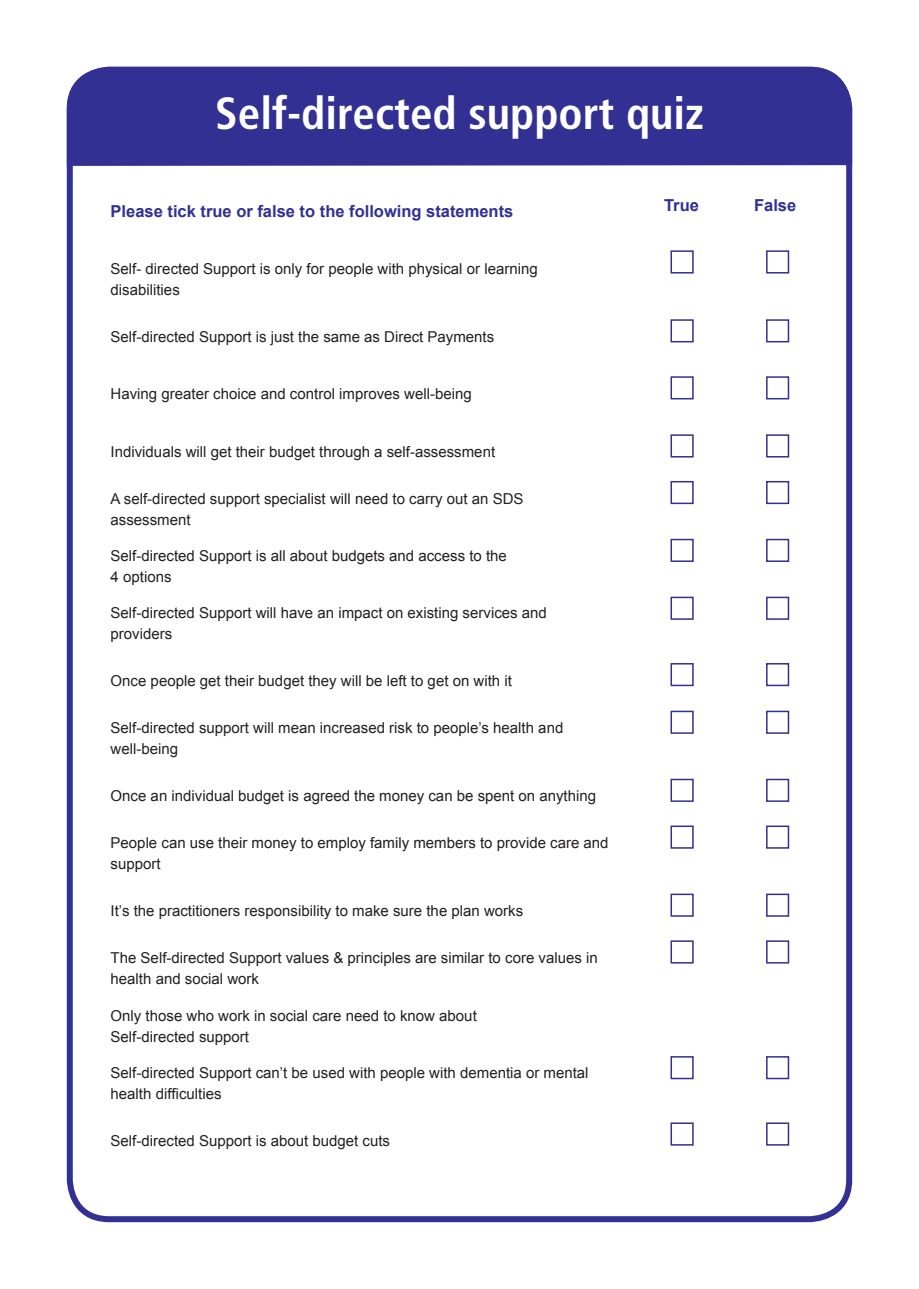
<style>
.page{position:relative;width:919px;height:1289px;background:#fff}
.page>*{position:absolute;margin:0;border:0;box-sizing:border-box;transform-origin:0 0}
.t1{font:700 condensed 45px "Frutiger LT Std";color:#fff}
.t2{font:700 16.5px "Arial";color:#323092}
.t3{font:15px/21px "Arial";color:#231f20}
</style>
<div class="page">
<div style="left:67px;top:67px;width:785px;height:1155px;border:6px solid #323092;border-radius:40px"></div>
<div style="left:67px;top:67px;width:785px;height:99px;background:#323092"></div>
<div style="left:670px;top:250px;width:23px;height:23px;border:2px solid #323092"></div>
<div style="left:670px;top:319px;width:23px;height:23px;border:2px solid #323092"></div>
<div style="left:670px;top:376px;width:23px;height:23px;border:2px solid #323092"></div>
<div style="left:670px;top:434px;width:23px;height:23px;border:2px solid #323092"></div>
<div style="left:670px;top:481px;width:23px;height:23px;border:2px solid #323092"></div>
<div style="left:670px;top:539px;width:23px;height:23px;border:2px solid #323092"></div>
<div style="left:670px;top:596px;width:23px;height:24px;border:2px solid #323092"></div>
<div style="left:670px;top:663px;width:23px;height:23px;border:2px solid #323092"></div>
<div style="left:670px;top:710px;width:23px;height:23px;border:2px solid #323092"></div>
<div style="left:670px;top:778px;width:23px;height:23px;border:2px solid #323092"></div>
<div style="left:670px;top:825px;width:23px;height:23px;border:2px solid #323092"></div>
<div style="left:670px;top:893px;width:23px;height:23px;border:2px solid #323092"></div>
<div style="left:670px;top:940px;width:23px;height:23px;border:2px solid #323092"></div>
<div style="left:670px;top:1056px;width:23px;height:23px;border:2px solid #323092"></div>
<div style="left:670px;top:1122px;width:23px;height:23px;border:2px solid #323092"></div>
<div style="left:766px;top:250px;width:23px;height:23px;border:2px solid #323092"></div>
<div style="left:766px;top:319px;width:23px;height:23px;border:2px solid #323092"></div>
<div style="left:766px;top:376px;width:23px;height:23px;border:2px solid #323092"></div>
<div style="left:766px;top:434px;width:23px;height:23px;border:2px solid #323092"></div>
<div style="left:766px;top:481px;width:23px;height:23px;border:2px solid #323092"></div>
<div style="left:766px;top:539px;width:23px;height:23px;border:2px solid #323092"></div>
<div style="left:766px;top:596px;width:23px;height:24px;border:2px solid #323092"></div>
<div style="left:766px;top:663px;width:23px;height:23px;border:2px solid #323092"></div>
<div style="left:766px;top:710px;width:23px;height:23px;border:2px solid #323092"></div>
<div style="left:766px;top:778px;width:23px;height:23px;border:2px solid #323092"></div>
<div style="left:766px;top:825px;width:23px;height:23px;border:2px solid #323092"></div>
<div style="left:766px;top:893px;width:23px;height:23px;border:2px solid #323092"></div>
<div style="left:766px;top:940px;width:23px;height:23px;border:2px solid #323092"></div>
<div style="left:766px;top:1056px;width:23px;height:23px;border:2px solid #323092"></div>
<div style="left:766px;top:1122px;width:23px;height:23px;border:2px solid #323092"></div>
<h1 class="t1" style="left:215px;top:87px;width:490px">Self-directed support quiz</h1>
<p class="t2" style="left:111px;top:200px;width:404px">Please tick true or false to the following statements</p>
<p class="t3" style="left:111px;top:258px;width:428px">Self- directed Support is only for people with physical or learning disabilities</p>
<p class="t3" style="left:111px;top:326px;width:385px">Self-directed Support is just the same as Direct Payments</p>
<p class="t3" style="left:111px;top:383px;width:362px">Having greater choice and control improves well-being</p>
<p class="t3" style="left:111px;top:441px;width:386px">Individuals will get their budget through a self-assessment</p>
<p class="t3" style="left:111px;top:488px;width:414px">A self-directed support specialist will need to carry out an SDS assessment</p>
<p class="t3" style="left:111px;top:545px;width:398px">Self-directed Support is all about budgets and access to the<br>4 options</p>
<p class="t3" style="left:111px;top:603px;width:438px">Self-directed Support will have an impact on existing services and providers</p>
<p class="t3" style="left:111px;top:670px;width:403px">Once people get their budget they will be left to get on with it</p>
<p class="t3" style="left:111px;top:717px;width:454px">Self-directed support will mean increased risk to people’s health and well-being</p>
<p class="t3" style="left:111px;top:785px;width:487px">Once an individual budget is agreed the money can be spent on anything</p>
<p class="t3" style="left:111px;top:832px;width:499px">People can use their money to employ family members to provide care and support</p>
<p class="t3" style="left:111px;top:900px;width:414px">It’s the practitioners responsibility to make sure the plan works</p>
<p class="t3" style="left:111px;top:947px;width:488px">The Self-directed Support values &amp; principles are similar to core values in health and social work</p>
<p class="t3" style="left:111px;top:1005px;width:367px">Only those who work in social care need to know about<br>Self-directed support</p>
<p class="t3" style="left:111px;top:1062px;width:479px">Self-directed Support can’t be used with people with dementia or mental health difficulties</p>
<p class="t3" style="left:111px;top:1130px;width:281px">Self-directed Support is about budget cuts</p>
<p class="t2" style="left:664px;top:194px;width:36px">True</p>
<p class="t2" style="left:754px;top:194px;width:44px">False</p>
</div>
